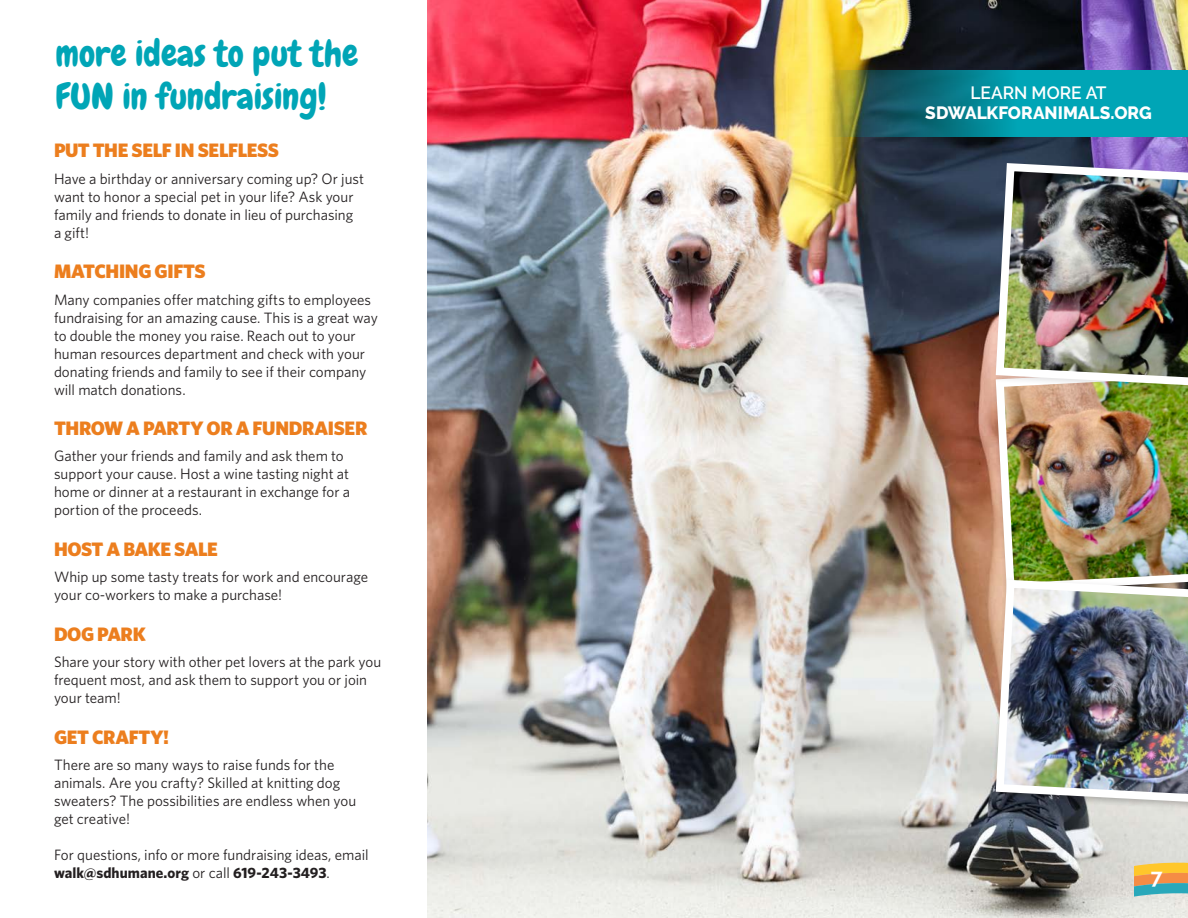
<style>
.page{position:relative;width:1188px;height:918px;background:#fff}
.page>*{position:absolute;margin:0;border:0;box-sizing:border-box;transform-origin:0 0}
.t1{font:36px "Chewy";color:#00a5b6}
.t2{font:700 21px "Raleway";color:#fff}
.t3{font:900 19.5px "Whitney";letter-spacing:-.02em;color:#ec7e1e}
.t4{font:800 17.7px "Raleway";letter-spacing:-.005em;color:#fff}
.t5{font:600 17.7px "Raleway";letter-spacing:-.005em;color:#fff}
.t6{font:15px/18px "Whitney";color:#231f20}
.s1{font-weight:700}
</style>
<div class="page">
<img style="left:428px;top:0;width:760px;height:918px">
<svg style="left:816px;top:70px;width:372px;height:67px;background:#1e908f"></svg>
<img style="left:992px;top:394px;width:196px;height:182px">
<img style="left:992px;top:576px;width:196px;height:231px">
<img style="left:992px;top:159px;width:196px;height:231px">
<svg style="left:1134px;top:862px;width:54px;height:35px;background:#b9b073"></svg>
<p class="t1" style="left:56px;top:31px;width:304px">more ideas to put the</p>
<p class="t1" style="left:56px;top:74px;width:273px">FUN in fundraising!</p>
<p class="t3" style="left:54px;top:137px;width:226px">PUT THE SELF IN SELFLESS</p>
<p class="t6" style="left:54px;top:169px;width:312px">Have a birthday or anniversary coming up? Or just want to honor a special pet in your life? Ask your family and friends to donate in lieu of purchasing a gift!</p>
<p class="t3" style="left:54px;top:258px;width:153px">MATCHING GIFTS</p>
<p class="t6" style="left:54px;top:290px;width:325px">Many companies offer matching gifts to employees fundraising for an amazing cause. This is a great way to double the money you raise. Reach out to your human resources department and check with your donating friends and family to see if their company will match donations.</p>
<p class="t3" style="left:54px;top:415px;width:315px">THROW A PARTY OR A FUNDRAISER</p>
<p class="t6" style="left:54px;top:447px;width:298px">Gather your friends and family and ask them to support your cause. Host a wine tasting night at home or dinner at a restaurant in exchange for a portion of the proceeds.</p>
<p class="t3" style="left:54px;top:536px;width:165px">HOST A BAKE SALE</p>
<p class="t6" style="left:54px;top:568px;width:316px">Whip up some tasty treats for work and encourage your co-workers to make a purchase!</p>
<p class="t3" style="left:54px;top:621px;width:93px">DOG PARK</p>
<p class="t6" style="left:54px;top:653px;width:329px">Share your story with other pet lovers at the park you frequent most, and ask them to support you or join your team!</p>
<p class="t3" style="left:54px;top:724px;width:117px">GET CRAFTY!</p>
<p class="t6" style="left:54px;top:756px;width:304px">There are so many ways to raise funds for the animals. Are you crafty? Skilled at knitting dog sweaters? The possibilities are endless when you get creative!</p>
<p class="t6" style="left:54px;top:846px;width:316px">For questions, info or more fundraising ideas, email <span class="s1">walk@sdhumane.org</span> or call <span class="s1">619-243-3493</span>.</p>
<p class="t5" style="left:970px;top:82px;width:138px">LEARN MORE AT</p>
<p class="t4" style="left:925px;top:102px;width:228px">SDWALKFORANIMALS.ORG</p>
<p class="t2" style="left:1151px;top:864px;width:13px">7</p>
</div>
